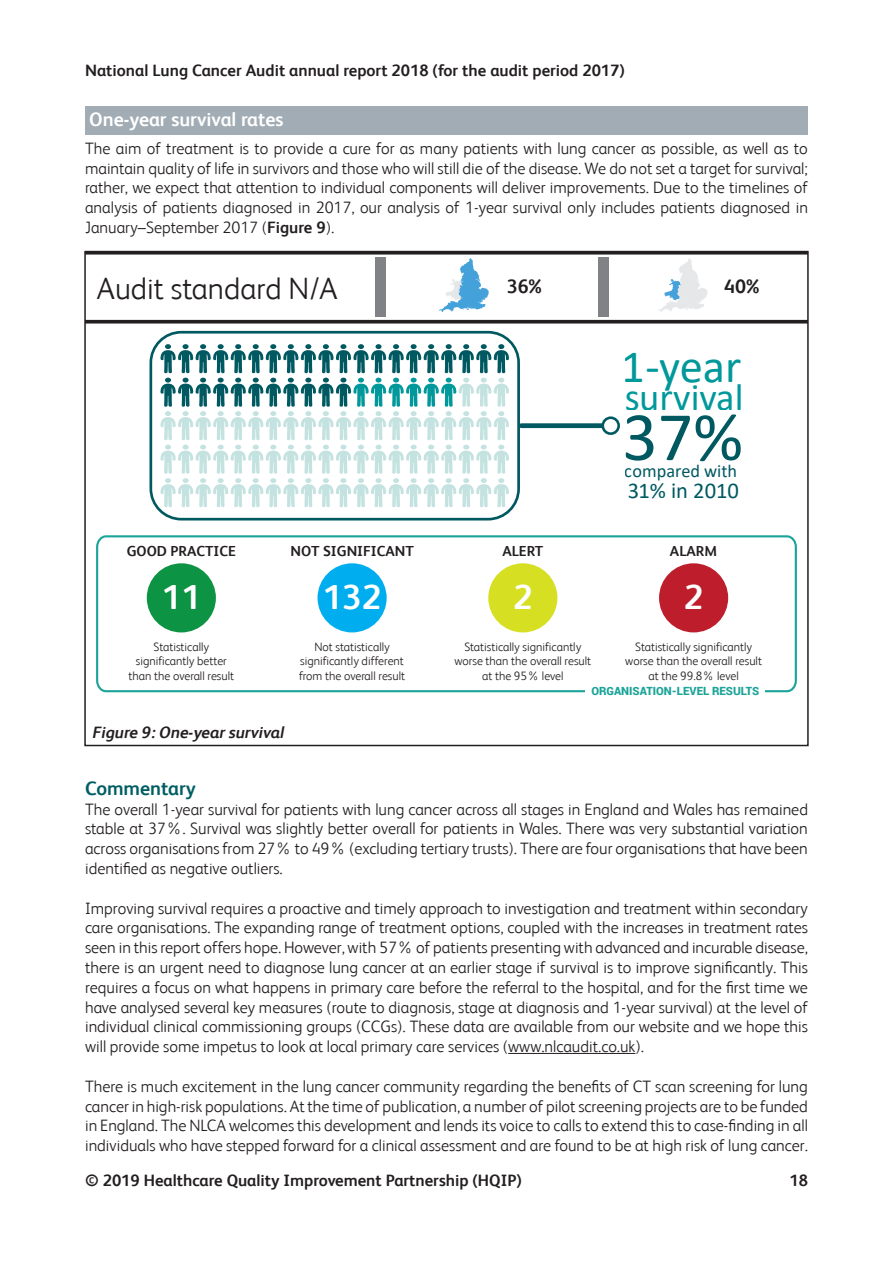
<style>
.page{position:relative;width:893px;height:1263px;background:#fff}
.page>*{position:absolute;margin:0;border:0;box-sizing:border-box;transform-origin:0 0}
.t1{font:69.9px "Calibri";color:#005961}
.t2{font:46.65px "Calibri";color:#00989a}
.t3{font:38.55px "Calibri";color:#00989a}
.t4{font:700 34.95px "FS Albert";color:#fff}
.t5{font:300 30.9px "FS Albert";color:#231f20}
.t6{font:22.5px "Calibri";color:#005961}
.Heading4{font:700 19.5px "FS Albert";color:#fff}
.Body-text{font:700 19.5px "FS Albert";color:#005e63}
.t7{font:700 19.5px "FS Albert";color:#231f20}
.t8{font:18.3px "Calibri";color:#005961}
.Body-text-2{font:300 16.5px/19.8px "FS Albert";color:#231f20;text-align:justify}
.t9{font:700 16.5px "FS Albert";color:#231f20}
.t10{font:italic 700 16.5px "FS Albert";color:#231f20}
.t11{font:700 14.55px "FS Albert";color:#231f20}
.t12{font:300 12.15px/14.5px "FS Albert";color:#231f20;text-align:center}
.t13{font:900 11.25px "Roboto";color:#1ba499}
.s1{font-weight:700}
</style>
<div class="page">
<div style="left:85px;top:106px;width:723px;height:28px;background:#a1acb4"></div>
<hr style="left:508px;top:1053px;width:127px;height:1px;background:#231f20">
<div style="left:519px;top:423px;width:85px;height:5px;background:#005961;border-radius:2px"></div>
<div style="left:601px;top:416px;width:19px;height:19px;border:3px solid #005961;border-radius:50%"></div>
<div style="left:149px;top:331px;width:371px;height:189px;border:3px solid #005961;border-radius:31px"></div>
<svg style="left:160px;top:344px;width:349px;height:164px"></svg>
<hr style="left:85px;top:251px;width:723px;height:4px;background:#878485">
<hr style="left:85px;top:320px;width:723px;height:3px;background:#231f20">
<svg style="left:439px;top:258px;width:50px;height:54px"></svg>
<svg style="left:658px;top:258px;width:50px;height:54px"></svg>
<div style="left:376px;top:257px;width:10px;height:60px;background:#808285"></div>
<div style="left:598px;top:257px;width:11px;height:60px;background:#808285"></div>
<svg style="left:96px;top:535px;width:701px;height:158px"></svg>
<div style="left:585px;top:685px;width:180px;height:14px;background:#fff"></div>
<div style="left:318px;top:563px;width:69px;height:69px;background:#00aeef;border-radius:50%"></div>
<div style="left:488px;top:563px;width:69px;height:69px;background:#d6df21;border-radius:50%"></div>
<div style="left:659px;top:563px;width:69px;height:69px;background:#be1d2c;border-radius:50%"></div>
<div style="left:84px;top:251px;width:725px;height:495px;border:2px solid #231f20"></div>
<p class="t9" style="left:85px;top:61px;width:541px">National Lung Cancer Audit annual report 2018 (for the audit period 2017)</p>
<p class="Heading4" style="left:89px;top:108px;width:196px">One-year survival rates</p>
<p class="Body-text-2" style="left:85px;top:138px;width:724px">The aim of treatment is to provide a cure for as many patients with lung cancer as possible, as well as to maintain quality of life in survivors and those who will still die of the disease. We do not set a target for survival; rather, we expect that attention to individual components will deliver improvements. Due to the timelines of analysis of patients diagnosed in 2017, our analysis of 1-year survival only includes patients diagnosed in January–September 2017 (<span class="s1">Figure 9</span>).</p>
<p class="t5" style="left:97px;top:271px;width:242px">Audit standard N/A</p>
<p class="t7" style="left:507px;top:275px;width:37px">36%</p>
<p class="t7" style="left:724px;top:275px;width:37px">40%</p>
<h2 class="t2" style="left:622px;top:334px;width:121px">1-year</h2>
<h3 class="t3" style="left:624px;top:370px;width:121px">survival</h3>
<h1 class="t1" style="left:622px;top:388px;width:122px">37%</h1>
<p class="t8" style="left:625px;top:458px;width:114px">compared with</p>
<h3 class="t6" style="left:627px;top:475px;width:113px">31% in 2010</h3>
<p class="t11" style="left:127px;top:542px;width:111px">GOOD PRACTICE</p>
<p class="t11" style="left:290px;top:542px;width:125px">NOT SIGNIFICANT</p>
<p class="t11" style="left:502px;top:542px;width:42px">ALERT</p>
<p class="t11" style="left:670px;top:542px;width:49px">ALARM</p>
<p class="t4" style="left:162px;top:577px;width:41px">11</p>
<p class="t4" style="left:323px;top:577px;width:60px">132</p>
<p class="t4" style="left:513px;top:577px;width:21px">2</p>
<p class="t4" style="left:684px;top:577px;width:21px">2</p>
<p class="t12" style="left:129px;top:639px;width:107px">Statistically significantly better than the overall result</p>
<p class="t12" style="left:299px;top:639px;width:108px">Not statistically significantly different from the overall result</p>
<p class="t12" style="left:454px;top:639px;width:138px">Statistically significantly worse than the overall result at the 95% level</p>
<p class="t12" style="left:625px;top:639px;width:138px">Statistically significantly worse than the overall result at the 99.8% level</p>
<p class="t13" style="left:591px;top:683px;width:169px">ORGANISATION-LEVEL RESULTS</p>
<p class="t10" style="left:93px;top:722px;width:193px">Figure 9: One-year survival</p>
<p class="Body-text" style="left:85px;top:777px;width:112px">Commentary</p>
<p class="Body-text-2" style="left:85px;top:799px;width:724px">The overall 1-year survival for patients with lung cancer across all stages in England and Wales has remained stable at 37%. Survival was slightly better overall for patients in Wales. There was very substantial variation across organisations from 27% to 49% (excluding tertiary trusts). There are four organisations that have been identified as negative outliers.</p>
<p class="Body-text-2" style="left:85px;top:898px;width:724px">Improving survival requires a proactive and timely approach to investigation and treatment within secondary care organisations. The expanding range of treatment options, coupled with the increases in treatment rates seen in this report offers hope. However, with 57% of patients presenting with advanced and incurable disease, there is an urgent need to diagnose lung cancer at an earlier stage if survival is to improve significantly. This requires a focus on what happens in primary care before the referral to the hospital, and for the first time we have analysed several key measures (route to diagnosis, stage at diagnosis and 1-year survival) at the level of individual clinical commissioning groups (CCGs). These data are available from our website and we hope this will provide some impetus to look at local primary care services (www.nlcaudit.co.uk).</p>
<p class="Body-text-2" style="left:85px;top:1076px;width:724px">There is much excitement in the lung cancer community regarding the benefits of CT scan screening for lung cancer in high-risk populations. At the time of publication, a number of pilot screening projects are to be funded in England. The NLCA welcomes this development and lends its voice to calls to extend this to case-finding in all individuals who have stepped forward for a clinical assessment and are found to be at high risk of lung cancer.</p>
<p class="t9" style="left:85px;top:1171px;width:438px">© 2019 Healthcare Quality Improvement Partnership (HQIP)</p>
<p class="t9" style="left:789px;top:1171px;width:20px">18</p>
</div>
